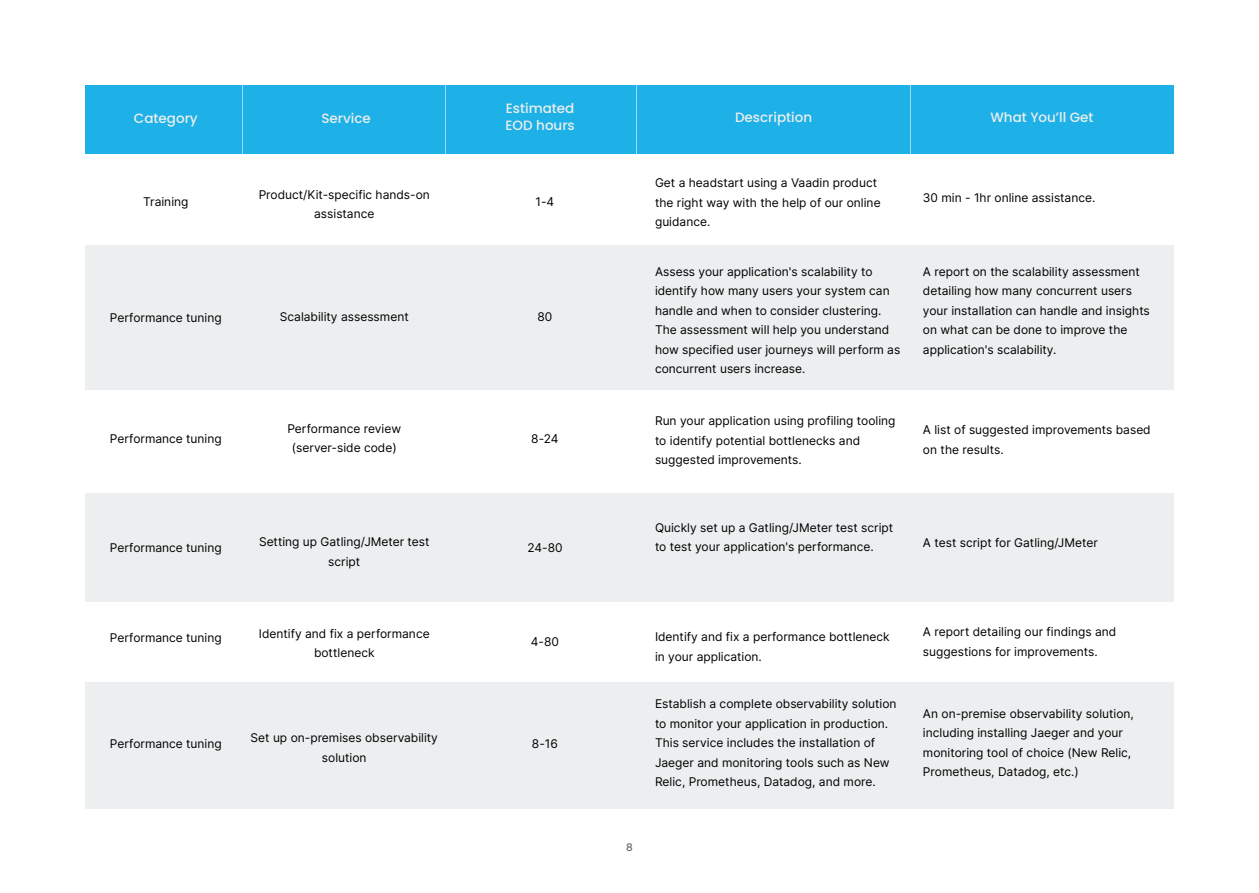
<style>
.page{position:relative;width:1259px;height:893px;background:#fff}
.page>*{position:absolute;margin:0;border:0;box-sizing:border-box;transform-origin:0 0}
.t1{font:500 13.5px/16.5px "Poppins";color:#eceeef}
.t2{font:12px/19.5px "Inter";color:#000}
.t3{font:500 10.5px "Poppins";color:#666}
</style>
<div class="page">
<div style="left:85px;top:85px;width:1089px;height:68px;background:#1eb1e7"></div>
<hr style="left:242px;top:85px;width:1px;height:68px;background:#fff">
<hr style="left:445px;top:86px;width:1px;height:68px;background:#fff">
<hr style="left:636px;top:85px;width:1px;height:68px;background:#fff">
<hr style="left:910px;top:85px;width:1px;height:68px;background:#fff">
<div style="left:85px;top:246px;width:1089px;height:144px;background:#eceeef"></div>
<div style="left:85px;top:493px;width:1089px;height:109px;background:#eceeef"></div>
<div style="left:85px;top:682px;width:1089px;height:126px;background:#eceeef"></div>
<p class="t1" style="left:134px;top:110px;width:65px">Category</p>
<p class="t1" style="left:321px;top:110px;width:51px">Service</p>
<p class="t1" style="left:505px;top:100px;width:71px">Estimated<br>EOD hours</p>
<p class="t1" style="left:735px;top:109px;width:79px">Description</p>
<p class="t1" style="left:990px;top:109px;width:105px">What You’ll Get</p>
<p class="t2" style="left:143px;top:192px;width:47px">Training</p>
<p class="t2" style="left:259px;top:184px;width:173px;text-align:center">Product/Kit-specific hands-on assistance</p>
<p class="t2" style="left:535px;top:192px;width:20px">1-4</p>
<p class="t2" style="left:110px;top:308px;width:113px">Performance tuning</p>
<p class="t2" style="left:280px;top:307px;width:130px">Scalability assessment</p>
<p class="t2" style="left:537px;top:307px;width:16px">80</p>
<p class="t2" style="left:110px;top:429px;width:113px">Performance tuning</p>
<p class="t2" style="left:287px;top:418px;width:115px;text-align:center">Performance review (server-side code)</p>
<p class="t2" style="left:531px;top:429px;width:29px">8-24</p>
<p class="t2" style="left:110px;top:537px;width:113px">Performance tuning</p>
<p class="t2" style="left:259px;top:532px;width:172px;text-align:center">Setting up Gatling/JMeter test script</p>
<p class="t2" style="left:527px;top:537px;width:37px">24-80</p>
<p class="t2" style="left:655px;top:173px;width:227px">Get a headstart using a Vaadin product the right way with the help of our online guidance.</p>
<p class="t2" style="left:923px;top:188px;width:174px">30 min - 1hr online assistance.</p>
<p class="t2" style="left:655px;top:261px;width:247px">Assess your application's scalability to identify how many users your system can handle and when to consider clustering.<br>The assessment will help you understand how specified user journeys will perform as concurrent users increase.</p>
<p class="t2" style="left:923px;top:261px;width:228px">A report on the scalability assessment detailing how many concurrent users your installation can handle and insights on what can be done to improve the application's scalability.</p>
<p class="t2" style="left:655px;top:411px;width:242px">Run your application using profiling tooling to identify potential bottlenecks and suggested improvements.</p>
<p class="t2" style="left:923px;top:420px;width:229px">A list of suggested improvements based on the results.</p>
<p class="t2" style="left:655px;top:517px;width:240px">Quickly set up a Gatling/JMeter test script to test your application's performance.</p>
<p class="t2" style="left:923px;top:533px;width:176px">A test script for Gatling/JMeter</p>
<p class="t2" style="left:110px;top:628px;width:113px">Performance tuning</p>
<p class="t2" style="left:259px;top:623px;width:172px;text-align:center">Identify and fix a performance bottleneck</p>
<p class="t2" style="left:531px;top:632px;width:30px">4-80</p>
<p class="t2" style="left:655px;top:627px;width:236px">Identify and fix a performance bottleneck in your application.</p>
<p class="t2" style="left:923px;top:622px;width:195px">A report detailing our findings and suggestions for improvements.</p>
<p class="t2" style="left:110px;top:733px;width:113px">Performance tuning</p>
<p class="t2" style="left:251px;top:728px;width:189px;text-align:center">Set up on-premises observability solution</p>
<p class="t2" style="left:532px;top:733px;width:27px">8-16</p>
<p class="t3" style="left:626px;top:841px;width:8px">8</p>
<p class="t2" style="left:655px;top:694px;width:243px">Establish a complete observability solution to monitor your application in production.<br>This service includes the installation of Jaeger and monitoring tools such as New Relic, Prometheus, Datadog, and more.</p>
<p class="t2" style="left:923px;top:703px;width:212px">An on-premise observability solution, including installing Jaeger and your monitoring tool of choice (New Relic, Prometheus, Datadog, etc.)</p>
</div>
